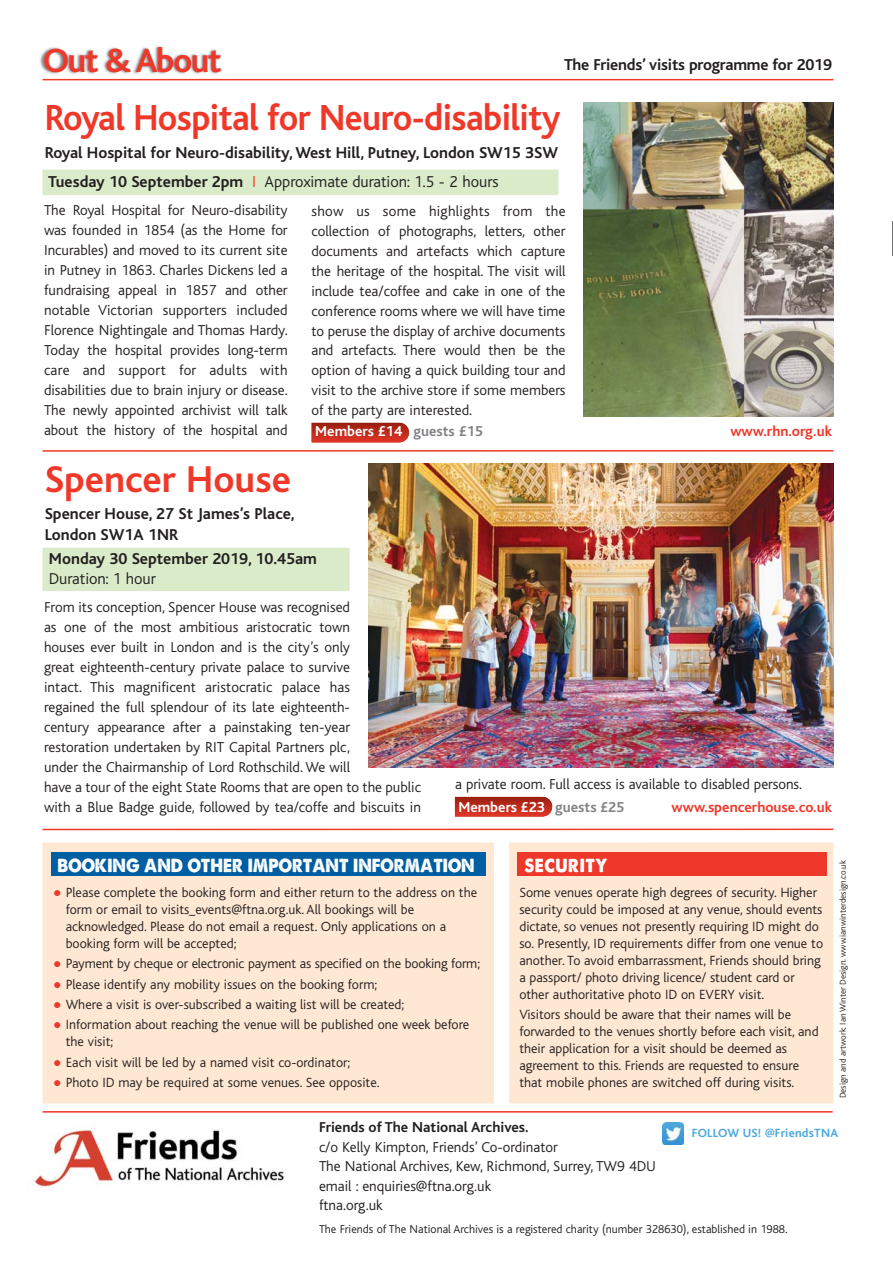
<style>
.page{position:relative;width:893px;height:1263px;background:#fff}
.page>*{position:absolute;margin:0;border:0;box-sizing:border-box;transform-origin:0 0}
.t1{font:700 39px "Bliss";color:#ef3829}
.t2{font:700 37.95px "Bliss";letter-spacing:-.015em;color:#ef3829;scale:.95 1}
.t3{font:700 35.25px "Bliss";letter-spacing:-.045em;color:#ef3829}
.t4{font:18px "A Loveof Thunder";color:#fff;scale:.9 1}
.t5{font:18px "A Loveof Thunder";letter-spacing:.03em;color:#fff;scale:.9 1}
.t6{font:700 16.5px/21px "Bliss";color:#231f20}
.t7{font:300 16.5px "Bliss";letter-spacing:-.005em;color:#231f20}
.t8{font:300 15px/20px "Bliss";color:#231f20}
.t9{font:700 15px "Bliss";color:#ef3829}
.t10{font:700 15px "Bliss";color:#231f20}
.t11{font:300 13.95px/17px "Bliss";color:#231f20}
.t12{font:700 12.45px "Bliss";letter-spacing:.015em;color:#49a8de}
.t13{font:300 12px "Bliss";color:#231f20}
.t14{font:300 9px "Bliss";color:#231f20}
.s1{font-weight:300;color:#ef3829}
.s2{font-weight:300}
.s3{font-weight:700;color:#fff}
.s4{font-weight:700;color:#808285}
.s5{font-family:"Verdana";font-weight:400;color:#ef3829}
</style>
<div class="page">
<svg style="left:455px;top:797px;width:98px;height:19px;background:#bd2f21"></svg>
<svg style="left:312px;top:423px;width:97px;height:19px;background:#bd2d1f"></svg>
<div style="left:43px;top:170px;width:515px;height:25px;background:#daebca"></div>
<div style="left:43px;top:548px;width:307px;height:43px;background:#daebca"></div>
<div style="left:509px;top:842px;width:324px;height:261px;background:#ffe8d3"></div>
<div style="left:43px;top:842px;width:451px;height:261px;background:#ffe8d3"></div>
<img style="left:892px;top:221px;width:1px;height:34px">
<img style="left:40px;top:46px;width:236px;height:35px">
<hr style="left:43px;top:79px;width:790px;height:1px;background:#ef3829">
<hr style="left:43px;top:1111px;width:790px;height:1px;background:#ef3829">
<div style="left:517px;top:852px;width:310px;height:24px;background:#ef3829"></div>
<img style="left:32px;top:1127px;width:252px;height:63px">
<img style="left:662px;top:1123px;width:22px;height:21px">
<img style="left:368px;top:463px;width:465px;height:304px">
<div style="left:51px;top:852px;width:435px;height:24px;background:#005fa2"></div>
<hr style="left:43px;top:450px;width:790px;height:2px;background:#ef3829">
<img style="left:584px;top:102px;width:249px;height:315px">
<hr style="left:43px;top:828px;width:790px;height:2px;background:#ef3829">
<h3 class="t3" style="left:43px;top:47px;width:180px">Out &amp; About</h3>
<p class="t6" style="left:564px;top:56px;width:269px">The Friends’ visits programme for 2019</p>
<h2 class="t2" style="left:45px;top:104px;width:544px">Royal Hospital for Neuro-disability</h2>
<p class="t6" style="left:45px;top:139px;width:515px;line-height:29.1px">Royal Hospital for Neuro-disability, West Hill, Putney, London SW15 3SW<br>Tuesday 10 September 2pm <span class="s1">I</span> <span class="s2">Approximate duration: 1.5 - 2 hours</span></p>
<p class="t8" style="left:44px;top:202px;width:245px;text-align:justify">The Royal Hospital for Neuro-disability was founded in 1854 (as the Home for Incurables) and moved to its current site in Putney in 1863. Charles Dickens led a fundraising appeal in 1857 and other notable Victorian supporters included Florence Nightingale and Thomas Hardy.<br>Today the hospital provides long-term care and support for adults with disabilities due to brain injury or disease.<br>The newly appointed archivist will talk about the history of the hospital and</p>
<p class="t8" style="left:311px;top:202px;width:256px">show us some highlights from the collection of photographs, letters, other documents and artefacts which capture the heritage of the hospital. The visit will include tea/coffee and cake in one of the conference rooms where we will have time to peruse the display of archive documents and artefacts. There would then be the option of having a quick building tour and visit to the archive store if some members of the party are interested.<br><span class="s3">Members £14</span> <span class="s4">guests £15</span></p>
<h1 class="t1" style="left:45px;top:464px;width:248px">Spencer House</h1>
<p class="t6" style="left:45px;top:505px;width:251px">Spencer House, 27 St James’s Place,<br>London SW1A 1NR</p>
<p class="t6" style="left:49px;top:550px;width:269px">Monday 30 September 2019, 10.45am</p>
<p class="t7" style="left:49px;top:572px;width:109px">Duration: 1 hour</p>
<p class="t9" style="left:730px;top:426px;width:103px">www.rhn.org.uk</p>
<p class="t8" style="left:44px;top:598px;width:378px">From its conception, Spencer House was recognised<br>as one of the most ambitious aristocratic town<br>houses ever built in London and is the city’s only<br>great eighteenth-century private palace to survive<br>intact. This magnificent aristocratic palace has<br>regained the full splendour of its late eighteenth-<br>century appearance after a painstaking ten-year<br>restoration undertaken by RIT Capital Partners plc,<br>under the Chairmanship of Lord Rothschild. We will<br>have a tour of the eight State Rooms that are open to the public with a Blue Badge guide, followed by tea/coffe and biscuits in</p>
<p class="t8" style="left:455px;top:775px;width:349px;line-height:22px">a private room. Full access is available to disabled persons.<br><span class="s3">Members £23</span> <span class="s4">guests £25</span></p>
<p class="t9" style="left:671px;top:801px;width:162px">www.spencerhouse.co.uk</p>
<p class="t4" style="left:58px;top:858px;width:465px">BOOKING AND OTHER IMPORTANT INFORMATION</p>
<p class="t11" style="left:66px;top:885px;width:413px;text-indent:-13px"><span class="s5">●</span> Please complete the booking form and either return to the address on the form or email to visits_events@ftna.org.uk. All bookings will be acknowledged. Please do not email a request. Only applications on a booking form will be accepted;</p>
<p class="t11" style="left:53px;top:956px;width:429px"><span class="s5">●</span> Payment by cheque or electronic payment as specified on the booking form;</p>
<p class="t11" style="left:53px;top:977px;width:326px"><span class="s5">●</span> Please identify any mobility issues on the booking form;</p>
<p class="t11" style="left:53px;top:997px;width:353px"><span class="s5">●</span> Where a visit is over-subscribed a waiting list will be created;</p>
<p class="t11" style="left:66px;top:1017px;width:405px;text-indent:-13px"><span class="s5">●</span> Information about reaching the venue will be published one week before the visit;</p>
<p class="t11" style="left:53px;top:1055px;width:299px"><span class="s5">●</span> Each visit will be led by a named visit co-ordinator;</p>
<p class="t11" style="left:53px;top:1075px;width:328px"><span class="s5">●</span> Photo ID may be required at some venues. See opposite.</p>
<p class="t5" style="left:524px;top:858px;width:94px">SECURITY</p>
<p class="t11" style="left:519px;top:885px;width:305px">Some venues operate high degrees of security. Higher security could be imposed at any venue, should events dictate, so venues not presently requiring ID might do so. Presently, ID requirements differ from one venue to another. To avoid embarrassment, Friends should bring a passport/ photo driving licence/ student card or other authoritative photo ID on EVERY visit.</p>
<p class="t11" style="left:519px;top:1007px;width:301px">Visitors should be aware that their names will be forwarded to the venues shortly before each visit, and their application for a visit should be deemed as agreement to this. Friends are requested to ensure that mobile phones are switched off during visits.</p>
<p class="t14" style="left:839px;top:1098px;width:240px;rotate:-90deg">Design and artwork: Ian Winter Design. www.ianwinterdesign.co.uk</p>
<p class="t10" style="left:319px;top:1121px;width:211px">Friends of The National Archives.</p>
<p class="t8" style="left:319px;top:1138px;width:339px;line-height:19.5px">c/o Kelly Kimpton, Friends’ Co-ordinator<br>The National Archives, Kew, Richmond, Surrey, TW9 4DU email : enquiries@ftna.org.uk<br>ftna.org.uk</p>
<p class="t13" style="left:319px;top:1224px;width:470px">The Friends of The National Archives is a registered charity (number 328630), established in 1988.</p>
<p class="t12" style="left:692px;top:1128px;width:148px">FOLLOW US! @FriendsTNA</p>
</div>
